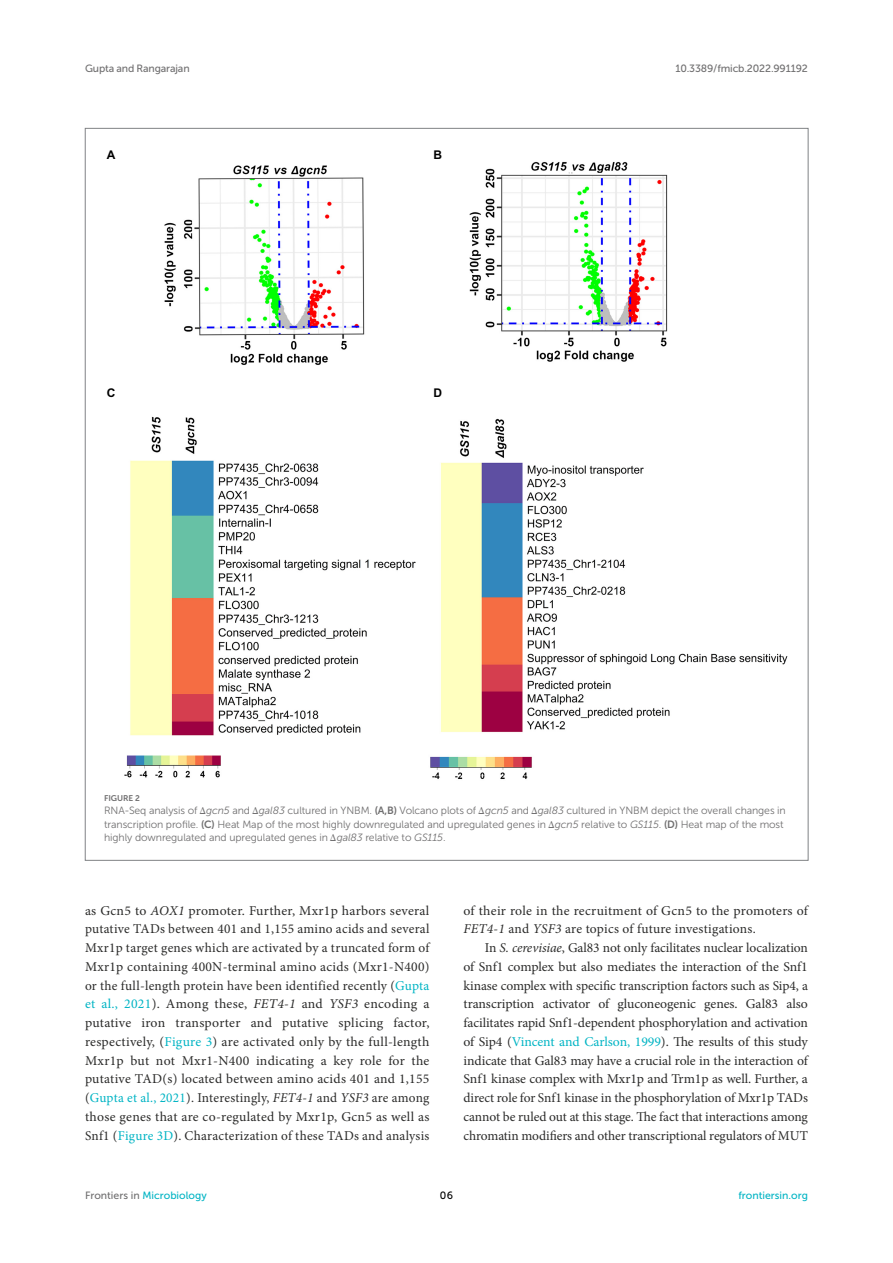
<style>
.page{position:relative;width:893px;height:1263px;background:#fff}
.page>*{position:absolute;margin:0;border:0;box-sizing:border-box;transform-origin:0 0}
.TEXT{font:13.5px/18.8px "Minion Pro";letter-spacing:.01em;color:#2b2b2a;text-align:justify}
.t1{font:700 12px "Arial";color:#000}
.FIG_LEG{font:10.5px/13.5px "Museo Sans 300";letter-spacing:-.01em;color:#706f70}
.t2{font:10.5px "Museo Sans 500";letter-spacing:-.015em;color:#706f70}
.t3{font:10.5px "Museo Sans 500";color:#00b4c4}
.t4{font:10.5px "Museo Sans 500";color:#000}
.FIG_HD{font:8.25px "Museo Sans 700";letter-spacing:-.01em;color:#706f70}
.s1{font-family:"STIX General";font-style:italic}
.s2{font-style:italic}
.s3{font-family:"Museo Sans 700"}
.s4{color:#00b4c4}
.s5{color:#706f70}
</style>
<div class="page">
<img style="left:124px;top:161px;width:664px;height:618px">
<p class="t2" style="left:85px;top:63px;width:106px">Gupta and Rangarajan</p>
<p class="t2" style="left:675px;top:63px;width:134px">10.3389/fmicb.2022.991192</p>
<p class="t1" style="left:107px;top:147px;width:10px">A</p>
<p class="t1" style="left:434px;top:147px;width:10px">B</p>
<p class="t1" style="left:107px;top:385px;width:10px">C</p>
<p class="t1" style="left:434px;top:385px;width:10px">D</p>
<p class="FIG_HD" style="left:104px;top:793px;width:37px">FIGURE 2</p>
<p class="FIG_LEG" style="left:104px;top:804px;width:683px">RNA-Seq analysis of <span class="s1">Δ</span><span class="s2">gcn5</span> and <span class="s1">Δ</span><span class="s2">gal83</span> cultured in YNBM. <span class="s3">(A,B)</span> Volcano plots of <span class="s1">Δ</span><span class="s2">gcn5</span> and <span class="s1">Δ</span><span class="s2">gal83</span> cultured in YNBM depict the overall changes in transcription profile. <span class="s3">(C)</span> Heat Map of the most highly downregulated and upregulated genes in <span class="s1">Δ</span><span class="s2">gcn5</span> relative to <span class="s2">GS115</span>. <span class="s3">(D)</span> Heat map of the most highly downregulated and upregulated genes in <span class="s1">Δ</span><span class="s2">gal83</span> relative to <span class="s2">GS115</span>.</p>
<p class="TEXT" style="left:85px;top:901px;width:346px">as Gcn5 to <span class="s2">AOX1</span> promoter. Further, Mxr1p harbors several putative TADs between 401 and 1,155 amino acids and several Mxr1p target genes which are activated by a truncated form of Mxr1p containing 400N-terminal amino acids (Mxr1-N400) or the full-length protein have been identified recently (<span class="s4">Gupta et al., 2021</span>). Among these, <span class="s2">FET4-1</span> and <span class="s2">YSF3</span> encoding a putative iron transporter and putative splicing factor, respectively, (<span class="s4">Figure 3</span>) are activated only by the full-length Mxr1p but not Mxr1-N400 indicating a key role for the putative TAD(s) located between amino acids 401 and 1,155 (<span class="s4">Gupta et al., 2021</span>). Interestingly, <span class="s2">FET4-1</span> and <span class="s2">YSF3</span> are among those genes that are co-regulated by Mxr1p, Gcn5 as well as Snf1 (<span class="s4">Figure 3D</span>). Characterization of these TADs and analysis</p>
<p class="TEXT" style="left:463px;top:901px;width:346px">of their role in the recruitment of Gcn5 to the promoters of<br><span class="s2">FET4-1</span> and <span class="s2">YSF3</span> are topics of future investigations.</p>
<p class="TEXT" style="left:463px;top:938px;width:346px;text-indent:21px">In <span class="s2">S. cerevisiae</span>, Gal83 not only facilitates nuclear localization of Snf1 complex but also mediates the interaction of the Snf1 kinase complex with specific transcription factors such as Sip4, a transcription activator of gluconeogenic genes. Gal83 also facilitates rapid Snf1-dependent phosphorylation and activation of Sip4 (<span class="s4">Vincent and Carlson, 1999</span>). The results of this study indicate that Gal83 may have a crucial role in the interaction of Snf1 kinase complex with Mxr1p and Trm1p as well. Further, a direct role for Snf1 kinase in the phosphorylation of Mxr1p TADs cannot be ruled out at this stage. The fact that interactions among chromatin modifiers and other transcriptional regulators of MUT</p>
<p class="t3" style="left:85px;top:1190px;width:123px"><span class="s5">Frontiers in</span> Microbiology</p>
<p class="t4" style="left:440px;top:1190px;width:15px">06</p>
<p class="t3" style="left:738px;top:1190px;width:71px">frontiersin.org</p>
</div>
